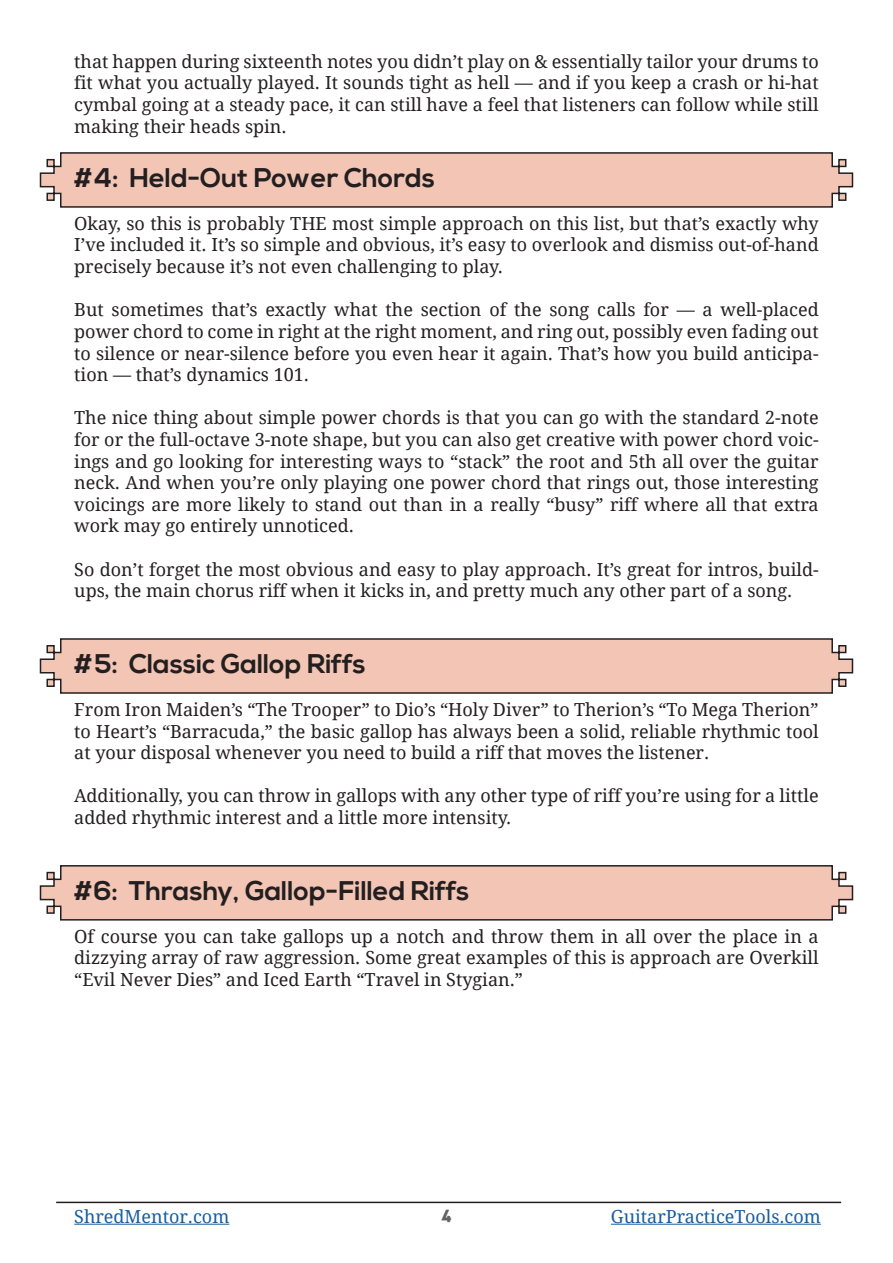
<style>
.page{position:relative;width:893px;height:1263px;background:#fff}
.page>*{position:absolute;margin:0;border:0;box-sizing:border-box;transform-origin:0 0}
.Riffing_Style_Header{font:700 27px "Nexa";color:#231f20}
.t1{font:18px/21.6px "Droid Serif";color:#231f20;text-align:justify}
.t2{font:18px "Droid Serif";color:#175d9e}
.t3{font:800 18px "Neufreit";color:#636366}
</style>
<div class="page">
<hr style="left:74px;top:1224px;width:155px;height:1px;background:#175d9e">
<hr style="left:611px;top:1224px;width:210px;height:1px;background:#175d9e">
<hr style="left:56px;top:1202px;width:785px;height:1px;background:#231f20">
<svg style="left:39px;top:152px;width:815px;height:56px;background:#e5bcad"></svg>
<svg style="left:39px;top:638px;width:815px;height:56px;background:#e5bcad"></svg>
<svg style="left:39px;top:865px;width:815px;height:56px;background:#e5bcad"></svg>
<p class="t1" style="left:74px;top:51px;width:746px">that happen during sixteenth notes you didn’t play on &amp; essentially tailor your drums to fit what you actually played. It sounds tight as hell — and if you keep a crash or hi-hat cymbal going at a steady pace, it can still have a feel that listeners can follow while still making their heads spin.</p>
<p class="Riffing_Style_Header" style="left:74px;top:162px;width:362px">#4: Held-Out Power Chords</p>
<p class="t1" style="left:74px;top:213px;width:746px">Okay, so this is probably THE most simple approach on this list, but that’s exactly why I’ve included it. It’s so simple and obvious, it’s easy to overlook and dismiss out-of-hand precisely because it’s not even challenging to play.</p>
<p class="t1" style="left:74px;top:299px;width:746px">But sometimes that’s exactly what the section of the song calls for — a well-placed power chord to come in right at the right moment, and ring out, possibly even fading out to silence or near-silence before you even hear it again. That’s how you build anticipa&shy;tion — that’s dynamics 101.</p>
<p class="t1" style="left:74px;top:407px;width:746px">The nice thing about simple power chords is that you can go with the standard 2-note for or the full-octave 3-note shape, but you can also get creative with power chord voic&shy;ings and go looking for interesting ways to “stack” the root and 5th all over the guitar neck. And when you’re only playing one power chord that rings out, those interesting voicings are more likely to stand out than in a really “busy” riff where all that extra work may go entirely unnoticed.</p>
<p class="t1" style="left:74px;top:558px;width:746px">So don’t forget the most obvious and easy to play approach. It’s great for intros, build&shy;ups, the main chorus riff when it kicks in, and pretty much any other part of a song.</p>
<p class="Riffing_Style_Header" style="left:74px;top:648px;width:293px">#5: Classic Gallop Riffs</p>
<p class="t1" style="left:74px;top:699px;width:746px">From Iron Maiden’s “The Trooper” to Dio’s “Holy Diver” to Therion’s “To Mega Therion” to Heart’s “Barracuda,” the basic gallop has always been a solid, reliable rhythmic tool at your disposal whenever you need to build a riff that moves the listener.</p>
<p class="t1" style="left:74px;top:785px;width:746px">Additionally, you can throw in gallops with any other type of riff you’re using for a little added rhythmic interest and a little more intensity.</p>
<p class="Riffing_Style_Header" style="left:74px;top:875px;width:397px">#6: Thrashy, Gallop-Filled Riffs</p>
<p class="t1" style="left:74px;top:926px;width:746px">Of course you can take gallops up a notch and throw them in all over the place in a dizzying array of raw aggression. Some great examples of this is approach are Overkill “Evil Never Dies” and Iced Earth “Travel in Stygian.”</p>
<p class="t2" style="left:74px;top:1206px;width:157px">ShredMentor.com</p>
<p class="t3" style="left:442px;top:1205px;width:11px">4</p>
<p class="t2" style="left:611px;top:1206px;width:211px">GuitarPracticeTools.com</p>
</div>
